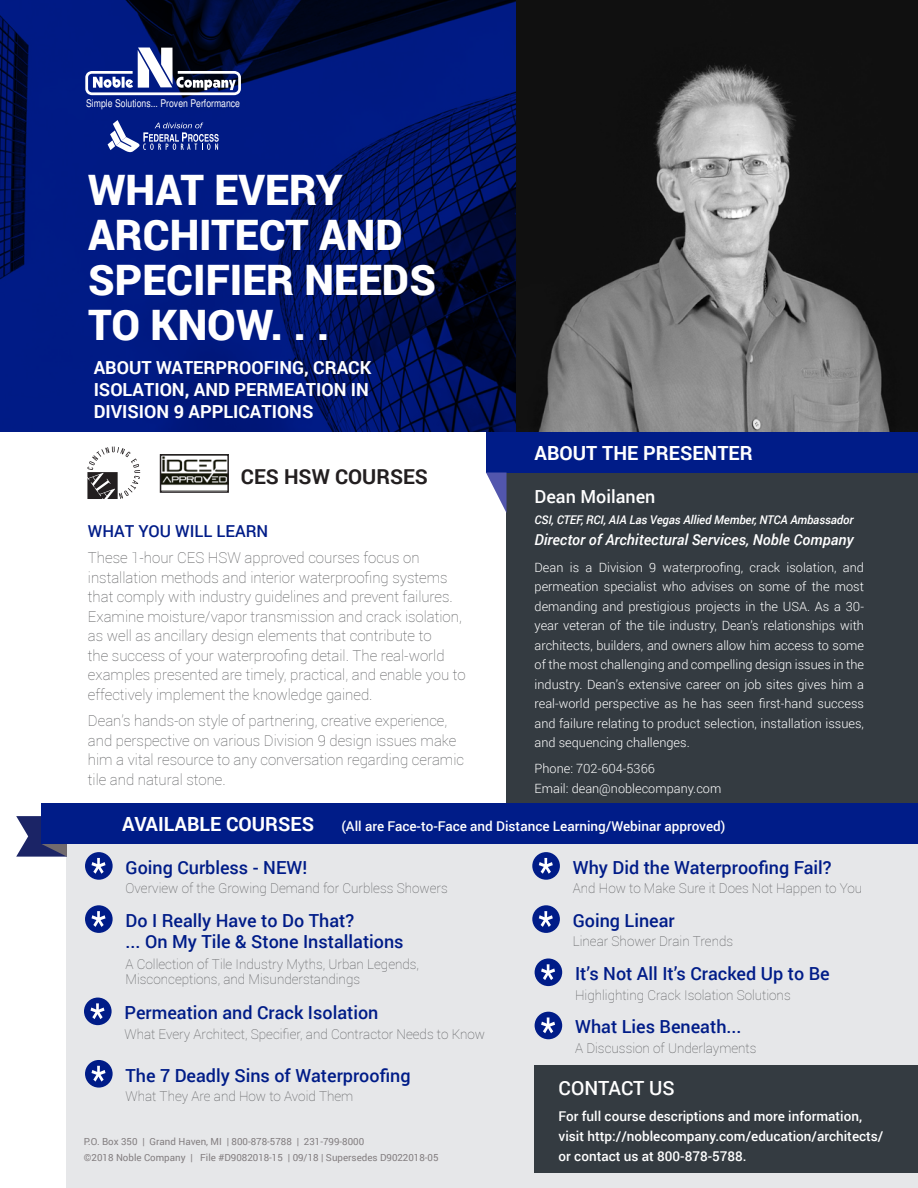
<style>
.page{position:relative;width:918px;height:1188px;background:#fff}
.page>*{position:absolute;margin:0;border:0;box-sizing:border-box;transform-origin:0 0}
.t1{font:900 42px/45px "Roboto";color:#fff}
.t2{font:700 20.55px "Roboto";color:#231f20}
.t3{font:700 19.5px "Roboto";color:#fff}
.t4{font:500 19.5px "Roboto";color:#fff}
.t5{font:500 18px/21px "Roboto";color:#001c88}
.t6{font:700 18px/21.6px "Roboto";color:#fff}
.t7{font:500 18px "Roboto";color:#fff}
.t8{font:500 16.5px "Roboto";color:#001c88}
.t9{font:100 15px/19.5px "Roboto";color:#57585a}
.t10{font:italic 500 15px "Roboto";color:#fff}
.t11{font:100 13.5px/15px "Roboto";color:#57585a}
.t12{font:500 13.5px/20px "Roboto";color:#fff}
.t13{font:300 12.75px/19.5px "Roboto";color:#fff;text-align:justify}
.t14{font:italic 500 12px "Roboto";letter-spacing:-.01em;color:#fff}
.t15{font:condensed 10.65px "Helvetica";color:#fff}
.t16{font:9.75px "Roboto";color:#837e80}
</style>
<div class="page">
<div style="left:67px;top:830px;width:851px;height:358px;background:#e6e7e9"></div>
<div style="left:535px;top:1066px;width:383px;height:107px;background:#343b41"></div>
<div style="left:85px;top:1060px;width:28px;height:28px;background:#001c88;border-radius:50%"></div>
<svg style="left:91px;top:1066px;width:15px;height:16px"></svg>
<div style="left:532px;top:852px;width:28px;height:28px;background:#001c88;border-radius:50%"></div>
<svg style="left:539px;top:858px;width:14px;height:16px"></svg>
<div style="left:85px;top:852px;width:28px;height:28px;background:#001c88;border-radius:50%"></div>
<svg style="left:91px;top:858px;width:15px;height:16px"></svg>
<div style="left:532px;top:905px;width:28px;height:28px;background:#001c88;border-radius:50%"></div>
<svg style="left:539px;top:911px;width:14px;height:16px"></svg>
<img style="left:515px;top:0;width:403px;height:432px">
<div style="left:507px;top:432px;width:411px;height:410px;background:#343b41"></div>
<div style="left:486px;top:432px;width:432px;height:40px;background:#001c88"></div>
<svg style="left:486px;top:472px;width:21px;height:41px"></svg>
<div style="left:85px;top:905px;width:28px;height:28px;background:#001c88;border-radius:50%"></div>
<svg style="left:91px;top:911px;width:15px;height:16px"></svg>
<div style="left:84px;top:998px;width:28px;height:27px;background:#001c88;border-radius:50%"></div>
<svg style="left:90px;top:1003px;width:15px;height:16px"></svg>
<div style="left:535px;top:958px;width:27px;height:28px;background:#001c88;border-radius:50%"></div>
<svg style="left:541px;top:964px;width:14px;height:16px"></svg>
<div style="left:535px;top:1012px;width:27px;height:27px;background:#001c88;border-radius:50%"></div>
<svg style="left:541px;top:1018px;width:14px;height:15px"></svg>
<svg style="left:87px;top:447px;width:53px;height:52px"></svg>
<img style="left:163px;top:457px;width:63px;height:28px">
<div style="left:160px;top:454px;width:69px;height:39px;border:2px solid #231f20"></div>
<div style="left:42px;top:804px;width:876px;height:40px;background:#001c88"></div>
<svg style="left:16px;top:816px;width:51px;height:41px"></svg>
<svg style="left:0;top:0;width:515px;height:432px;background:#00146a"></svg>
<svg style="left:85px;top:48px;width:156px;height:47px"></svg>
<svg style="left:108px;top:120px;width:111px;height:32px;background:#3e52a2"></svg>
<p class="t15" style="left:86px;top:97px;width:155px">Simple Solutions... Proven Performance</p>
<p class="t1" style="left:88px;top:166px;width:349px">WHAT EVERY<br>ARCHITECT AND<br>SPECIFIER NEEDS<br>TO KNOW. . .</p>
<p class="t6" style="left:94px;top:356px;width:279px">ABOUT WATERPROOFING, CRACK</p>
<p class="t6" style="left:94px;top:378px;width:277px">ISOLATION, AND PERMEATION IN<br>DIVISION 9 APPLICATIONS</p>
<p class="t2" style="left:241px;top:462px;width:189px">CES HSW COURSES</p>
<p class="t8" style="left:88px;top:520px;width:182px">WHAT YOU WILL LEARN</p>
<p class="t9" style="left:88px;top:548px;width:379px">These 1-hour CES HSW approved courses focus on installation methods and interior waterproofing systems that comply with industry guidelines and prevent failures.<br>Examine moisture/vapor transmission and crack isolation, as well as ancillary design elements that contribute to<br>the success of your waterproofing detail. The real-world examples presented are timely, practical, and enable you to effectively implement the knowledge gained.</p>
<p class="t9" style="left:88px;top:710px;width:378px">Dean’s hands-on style of partnering, creative experience, and perspective on various Division 9 design issues make him a vital resource to any conversation regarding ceramic tile and natural stone.</p>
<p class="t3" style="left:535px;top:439px;width:220px">ABOUT THE PRESENTER</p>
<p class="t7" style="left:535px;top:484px;width:122px">Dean Moilanen</p>
<p class="t14" style="left:535px;top:512px;width:320px">CSI, CTEF, RCI, AIA Las Vegas Allied Member, NTCA Ambassador</p>
<p class="t10" style="left:535px;top:529px;width:320px">Director of Architectural Services, Noble Company</p>
<p class="t13" style="left:535px;top:557px;width:331px">Dean is a Division 9 waterproofing, crack isolation, and permeation specialist who advises on some of the most demanding and prestigious projects in the USA. As a 30- year veteran of the tile industry, Dean’s relationships with architects, builders, and owners allow him access to some of the most challenging and compelling design issues in the industry. Dean’s extensive career on job sites gives him a real-world perspective as he has seen first-hand success and failure relating to product selection, installation issues, and sequencing challenges.</p>
<p class="t13" style="left:535px;top:759px;width:122px">Phone: 702-604-5366</p>
<p class="t13" style="left:535px;top:778px;width:188px">Email: dean@noblecompany.com</p>
<p class="t3" style="left:122px;top:810px;width:194px">AVAILABLE COURSES</p>
<p class="t12" style="left:341px;top:816px;width:386px">(All are Face-to-Face and Distance Learning/Webinar approved)</p>
<p class="t5" style="left:126px;top:856px;width:183px">Going Curbless - NEW!</p>
<p class="t11" style="left:126px;top:880px;width:324px">Overview of the Growing Demand for Curbless Showers</p>
<p class="t5" style="left:126px;top:909px;width:280px">Do I Really Have to Do That?<br>... On My Tile &amp; Stone Installations</p>
<p class="t11" style="left:126px;top:956px;width:295px">A Collection of Tile Industry Myths, Urban Legends,<br>Misconceptions, and Misunderstandings</p>
<p class="t5" style="left:124px;top:1002px;width:255px">Permeation and Crack Isolation</p>
<p class="t11" style="left:124px;top:1026px;width:362px">What Every Architect, Specifier, and Contractor Needs to Know</p>
<p class="t5" style="left:126px;top:1064px;width:287px">The 7 Deadly Sins of Waterproofing</p>
<p class="t11" style="left:126px;top:1088px;width:229px">What They Are and How to Avoid Them</p>
<p class="t16" style="left:84px;top:1135px;width:282px">P.O. Box 350 | Grand Haven, MI | 800-878-5788 | 231-799-8000</p>
<p class="t16" style="left:84px;top:1151px;width:356px">©2018 Noble Company | File #D9082018-15 | 09/18 | Supersedes D9022018-05</p>
<p class="t5" style="left:573px;top:856px;width:260px">Why Did the Waterproofing Fail?</p>
<p class="t11" style="left:573px;top:880px;width:291px">And How to Make Sure it Does Not Happen to You</p>
<p class="t5" style="left:573px;top:909px;width:103px">Going Linear</p>
<p class="t11" style="left:573px;top:934px;width:162px">Linear Shower Drain Trends</p>
<p class="t5" style="left:575px;top:963px;width:256px">It’s Not All It’s Cracked Up to Be</p>
<p class="t11" style="left:575px;top:987px;width:217px">Highlighting Crack Isolation Solutions</p>
<p class="t5" style="left:575px;top:1016px;width:168px">What Lies Beneath...</p>
<p class="t11" style="left:575px;top:1040px;width:183px">A Discussion of Underlayments</p>
<p class="t4" style="left:559px;top:1074px;width:118px">CONTACT US</p>
<p class="t12" style="left:559px;top:1106px;width:326px">For full course descriptions and more information, visit http://noblecompany.com/education/architects/ or contact us at 800-878-5788.</p>
</div>
